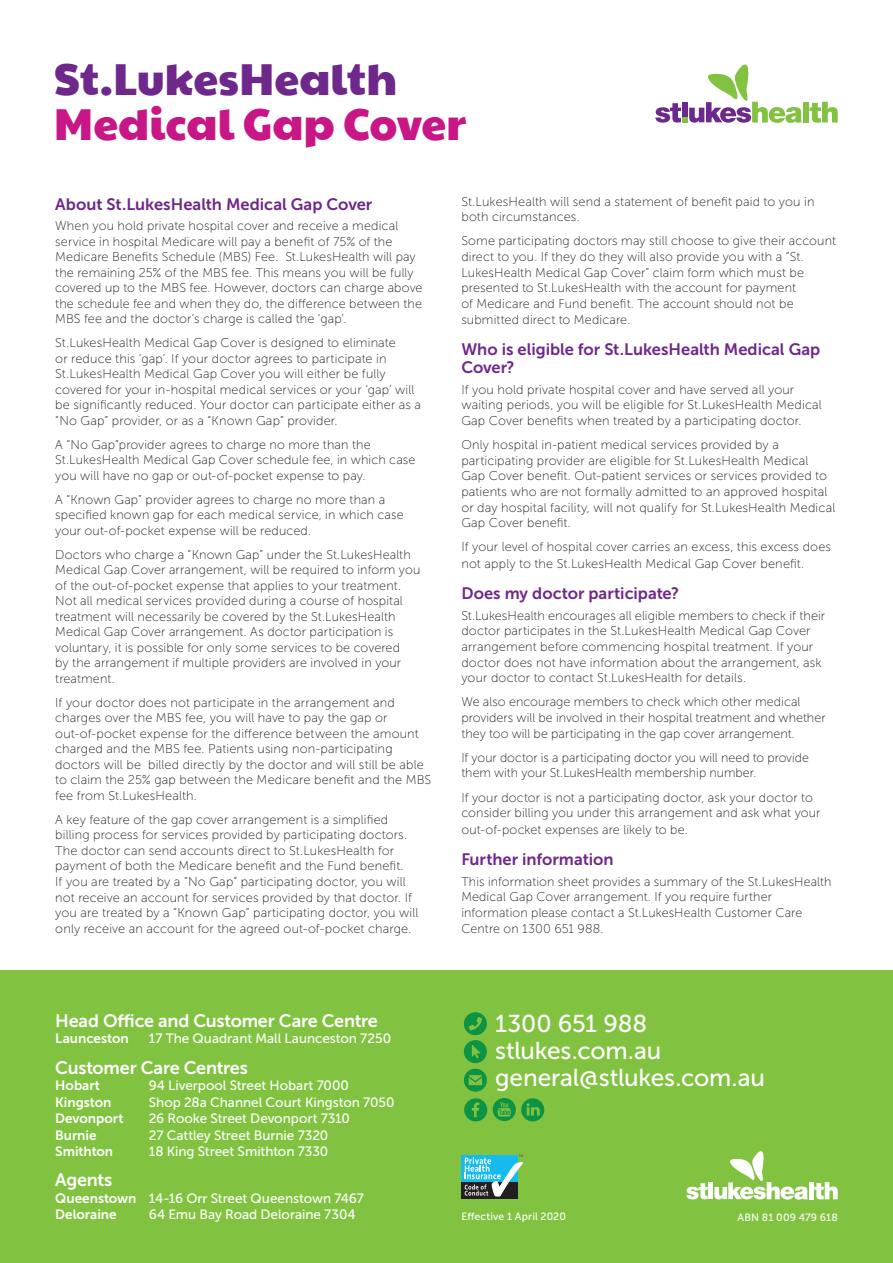
<style>
.page{position:relative;width:893px;height:1263px;background:#fff}
.page>*{position:absolute;margin:0;border:0;box-sizing:border-box;transform-origin:0 0}
.FS_header_1{font:44.7px/44.7px "Paytone One";color:#c91686}
.t1{font:24.45px "Museo Sans 500";letter-spacing:-.005em;color:#fff}
.t2{font:18px "Museo Sans 700";letter-spacing:-.015em;color:#fff}
.t3{font:16.5px/18.3px "Museo Sans 700";color:#6e278a}
.t4{font:13.5px/16.5px "Museo Sans 500";color:#fff}
.t5{font:13.5px "Museo Sans 700";color:#fff}
.Body_copy{font:12.75px/15.5px "Museo Sans 100";letter-spacing:.01em;color:#231f20}
.Body_copy-2{font:10.5px "Museo Sans 500";letter-spacing:.015em;color:#fff}
.s1{color:#6e278a}
.s2{font-family:"Museo Sans 700"}
</style>
<div class="page">
<div style="left:0;top:970px;width:893px;height:293px;background:#81c340"></div>
<svg style="left:686px;top:1183px;width:22px;height:16px"></svg>
<hr style="left:709px;top:1182px;width:4px;height:17px;background:#fff">
<div style="left:809px;top:1182px;width:5px;height:17px;background:#fff"></div>
<svg style="left:814px;top:1182px;width:24px;height:17px"></svg>
<svg style="left:714px;top:1151px;width:94px;height:48px"></svg>
<svg style="left:461px;top:1155px;width:4px;height:26px"></svg>
<div style="left:461px;top:1181px;width:57px;height:17px;background:#231f20"></div>
<svg style="left:465px;top:1154px;width:58px;height:43px"></svg>
<svg style="left:464px;top:1012px;width:23px;height:51px"></svg>
<svg style="left:464px;top:1069px;width:23px;height:23px"></svg>
<svg style="left:464px;top:1098px;width:23px;height:23px"></svg>
<svg style="left:493px;top:1098px;width:51px;height:23px"></svg>
<div style="left:803px;top:102px;width:6px;height:21px;background:#81c340"></div>
<svg style="left:809px;top:102px;width:29px;height:21px"></svg>
<svg style="left:655px;top:64px;width:147px;height:59px"></svg>
<p class="FS_header_1" style="left:54px;top:57px;width:414px"><span class="s1">St.LukesHealth<br></span>Medical Gap Cover</p>
<h2 class="t3" style="left:55px;top:195px;width:319px">About St.LukesHealth Medical Gap Cover</h2>
<p class="Body_copy" style="left:55px;top:218px;width:369px">When you hold private hospital cover and receive a medical service in hospital Medicare will pay a benefit of 75% of the Medicare Benefits Schedule (MBS) Fee. St.LukesHealth will pay the remaining 25% of the MBS fee. This means you will be fully covered up to the MBS fee. However, doctors can charge above the schedule fee and when they do, the difference between the MBS fee and the doctor’s charge is called the ‘gap’.</p>
<p class="Body_copy" style="left:55px;top:335px;width:367px">St.LukesHealth Medical Gap Cover is designed to eliminate<br>or reduce this ‘gap’. If your doctor agrees to participate in St.LukesHealth Medical Gap Cover you will either be fully covered for your in-hospital medical services or your ‘gap’ will be significantly reduced. Your doctor can participate either as a “No Gap” provider, or as a “Known Gap” provider.</p>
<p class="Body_copy" style="left:55px;top:437px;width:362px">A “No Gap”provider agrees to charge no more than the<br>St.LukesHealth Medical Gap Cover schedule fee, in which case you will have no gap or out-of-pocket expense to pay.</p>
<p class="Body_copy" style="left:55px;top:492px;width:350px">A “Known Gap” provider agrees to charge no more than a specified known gap for each medical service, in which case your out-of-pocket expense will be reduced.</p>
<p class="Body_copy" style="left:55px;top:547px;width:367px">Doctors who charge a “Known Gap” under the St.LukesHealth Medical Gap Cover arrangement, will be required to inform you of the out-of-pocket expense that applies to your treatment.<br>Not all medical services provided during a course of hospital treatment will necessarily be covered by the St.LukesHealth Medical Gap Cover arrangement. As doctor participation is voluntary, it is possible for only some services to be covered<br>by the arrangement if multiple providers are involved in your treatment.</p>
<p class="Body_copy" style="left:55px;top:695px;width:378px">If your doctor does not participate in the arrangement and charges over the MBS fee, you will have to pay the gap or out-of-pocket expense for the difference between the amount charged and the MBS fee. Patients using non-participating doctors will be billed directly by the doctor and will still be able to claim the 25% gap between the Medicare benefit and the MBS fee from St.LukesHealth.</p>
<p class="Body_copy" style="left:55px;top:812px;width:364px">A key feature of the gap cover arrangement is a simplified billing process for services provided by participating doctors.<br>The doctor can send accounts direct to St.LukesHealth for payment of both the Medicare benefit and the Fund benefit.<br>If you are treated by a “No Gap” participating doctor, you will not receive an account for services provided by that doctor. If you are treated by a “Known Gap” participating doctor, you will only receive an account for the agreed out-of-pocket charge.</p>
<p class="Body_copy" style="left:461px;top:194px;width:355px">St.LukesHealth will send a statement of benefit paid to you in both circumstances.</p>
<p class="Body_copy" style="left:461px;top:233px;width:376px">Some participating doctors may still choose to give their account direct to you. If they do they will also provide you with a “St.<br>LukesHealth Medical Gap Cover” claim form which must be presented to St.LukesHealth with the account for payment<br>of Medicare and Fund benefit. The account should not be submitted direct to Medicare.</p>
<h2 class="t3" style="left:461px;top:340px;width:360px">Who is eligible for St.LukesHealth Medical Gap<br>Cover?</h2>
<p class="Body_copy" style="left:461px;top:382px;width:362px">If you hold private hospital cover and have served all your waiting periods, you will be eligible for St.LukesHealth Medical<br>Gap Cover benefits when treated by a participating doctor.</p>
<p class="Body_copy" style="left:461px;top:437px;width:375px">Only hospital in-patient medical services provided by a participating provider are eligible for St.LukesHealth Medical Gap Cover benefit. Out-patient services or services provided to patients who are not formally admitted to an approved hospital or day hospital facility, will not qualify for St.LukesHealth Medical Gap Cover benefit.</p>
<p class="Body_copy" style="left:461px;top:539px;width:371px;line-height:16.5px">If your level of hospital cover carries an excess, this excess does not apply to the St.LukesHealth Medical Gap Cover benefit.</p>
<h2 class="t3" style="left:461px;top:584px;width:219px">Does my doctor participate?</h2>
<p class="Body_copy" style="left:461px;top:608px;width:365px">St.LukesHealth encourages all eligible members to check if their doctor participates in the St.LukesHealth Medical Gap Cover arrangement before commencing hospital treatment. If your doctor does not have information about the arrangement, ask your doctor to contact St.LukesHealth for details.</p>
<p class="Body_copy" style="left:461px;top:694px;width:366px">We also encourage members to check which other medical providers will be involved in their hospital treatment and whether they too will be participating in the gap cover arrangement.</p>
<p class="Body_copy" style="left:461px;top:750px;width:349px">If your doctor is a participating doctor you will need to provide them with your St.LukesHealth membership number.</p>
<p class="Body_copy" style="left:461px;top:789px;width:361px;line-height:16px">If your doctor is not a participating doctor, ask your doctor to consider billing you under this arrangement and ask what your out-of-pocket expenses are likely to be.</p>
<h2 class="t3" style="left:461px;top:850px;width:154px">Further information</h2>
<p class="Body_copy" style="left:461px;top:873px;width:372px">This information sheet provides a summary of the St.LukesHealth Medical Gap Cover arrangement. If you require further information please contact a St.LukesHealth Customer Care Centre on 1300 651 988.</p>
<p class="t2" style="left:55px;top:1011px;width:324px">Head Office and Customer Care Centre</p>
<p class="t5" style="left:55px;top:1031px;width:75px">Launceston</p>
<p class="t4" style="left:149px;top:1030px;width:244px">17 The Quadrant Mall Launceston 7250</p>
<p class="t2" style="left:55px;top:1057px;width:194px">Customer Care Centres</p>
<p class="t5" style="left:55px;top:1078px;width:46px">Hobart</p>
<p class="t4" style="left:149px;top:1077px;width:202px">94 Liverpool Street Hobart 7000</p>
<p class="t5" style="left:55px;top:1094px;width:58px">Kingston</p>
<p class="t4" style="left:149px;top:1094px;width:247px">Shop 28a Channel Court Kingston 7050</p>
<p class="t5" style="left:55px;top:1111px;width:70px">Devonport</p>
<p class="t4" style="left:149px;top:1110px;width:203px">26 Rooke Street Devonport 7310</p>
<p class="t5" style="left:55px;top:1127px;width:43px">Burnie</p>
<p class="t4" style="left:149px;top:1127px;width:181px">27 Cattley Street Burnie 7320</p>
<p class="t5" style="left:55px;top:1144px;width:59px">Smithton</p>
<p class="t4" style="left:149px;top:1143px;width:181px">18 King Street Smithton 7330</p>
<p class="t2" style="left:55px;top:1170px;width:59px">Agents</p>
<p class="t4" style="left:55px;top:1190px;width:310px"><span class="s2">Queenstown</span> 14-16 Orr Street Queenstown 7467<br><span class="s2">Deloraine</span></p>
<p class="t4" style="left:149px;top:1206px;width:208px">64 Emu Bay Road Deloraine 7304</p>
<p class="t1" style="left:495px;top:1010px;width:153px">1300 651 988</p>
<p class="t1" style="left:495px;top:1037px;width:168px">stlukes.com.au</p>
<p class="t1" style="left:495px;top:1064px;width:271px">general@stlukes.com.au</p>
<p class="Body_copy-2" style="left:461px;top:1210px;width:106px">Effective 1 April 2020</p>
<p class="Body_copy-2" style="left:738px;top:1212px;width:102px">ABN 81 009 479 618</p>
</div>
